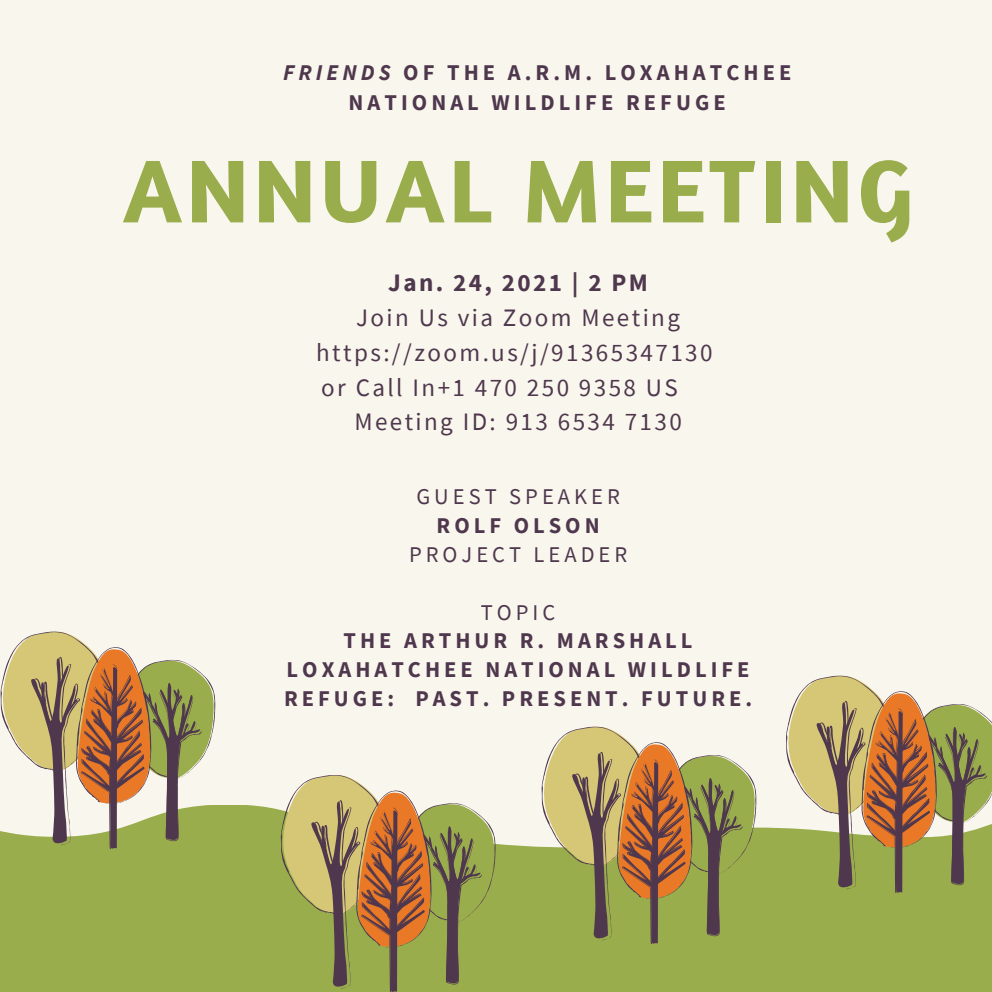
<style>
.page{position:relative;width:992px;height:992px;background:#f9f7ed}
.page>*{position:absolute;margin:0;border:0;box-sizing:border-box;transform-origin:0 0}
.t1{font:700 90.75px "Amaranth";letter-spacing:.05em;color:#9aad4c}
.t2{font:25px/34.8px "Source Sans Pro";letter-spacing:.095em;color:#4f384e}
.t3{font:700 25px "Source Sans Pro";letter-spacing:.095em;color:#4f384e}
.t4{font:700 22.5px/29px "Source Sans Pro";letter-spacing:.18em;color:#4f384e;text-align:center}
.t5{font:22.5px "Source Sans Pro";letter-spacing:.18em;color:#4f384e}
.s1{font-style:italic}
</style>
<div class="page">
<svg style="left:0;top:806px;width:785px;height:84px;background:#a5b55f"></svg>
<div style="left:0;top:890px;width:992px;height:102px;background:#9aad4c"></div>
<svg style="left:0;top:631px;width:215px;height:218px"></svg>
<svg style="left:280px;top:775px;width:215px;height:217px"></svg>
<svg style="left:541px;top:726px;width:215px;height:218px"></svg>
<svg style="left:785px;top:675px;width:207px;height:218px"></svg>
<p class="t4" style="left:283px;top:56px;width:510px;line-height:31px"><span class="s1">FRIENDS</span> OF THE A.R.M. LOXAHATCHEE<br>NATIONAL WILDLIFE REFUGE</p>
<h1 class="t1" style="left:123px;top:134px;width:792px">ANNUAL MEETING</h1>
<p class="t3" style="left:388px;top:267px;width:261px">Jan. 24, 2021 | 2 PM</p>
<p class="t2" style="left:316px;top:300px;width:398px;text-indent:40px">Join Us via Zoom Meeting https://zoom.us/j/91365347130 or Call In+1 470 250 9358 US</p>
<p class="t2" style="left:354px;top:404px;width:329px">Meeting ID: 913 6534 7130</p>
<p class="t5" style="left:416px;top:482px;width:205px">GUEST SPEAKER</p>
<p class="t4" style="left:437px;top:510px;width:165px">ROLF OLSON</p>
<p class="t5" style="left:409px;top:539px;width:220px">PROJECT LEADER</p>
<p class="t5" style="left:481px;top:597px;width:76px">TOPIC</p>
<p class="t4" style="left:284px;top:626px;width:470px">THE ARTHUR R. MARSHALL<br>LOXAHATCHEE NATIONAL WILDLIFE<br>REFUGE: PAST. PRESENT. FUTURE.</p>
</div>
